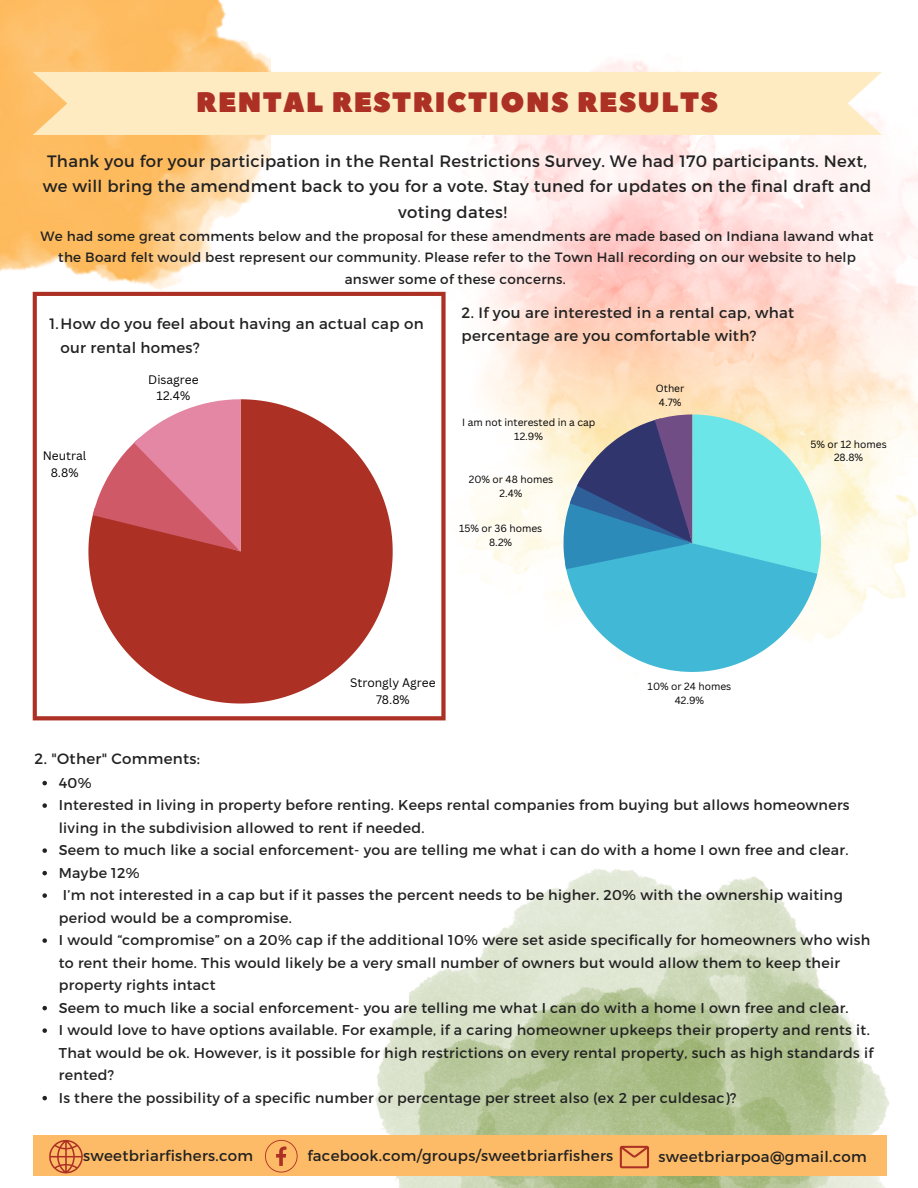
<style>
.page{position:relative;width:918px;height:1188px;background:#fff}
.page>*{position:absolute;margin:0;border:0;box-sizing:border-box;transform-origin:0 0}
.t1{font:28.05px "Peace Sans";letter-spacing:.05em;color:#ad3024}
.t2{font:16.5px/25.8px "Montserrat";letter-spacing:.02em;color:#222;text-align:center}
.t3{font:15px/23.7px "Montserrat";letter-spacing:.02em;color:#222}
.t4{font:14.25px/22.5px "Montserrat";letter-spacing:.02em;color:#222}
.t5{font:13.5px/21.3px "Montserrat";letter-spacing:.02em;color:#222;text-align:center}
.t6{font:12px/16.4px "Canva Sans";color:#000;text-align:center}
.t7{font:10.2px/14px "Canva Sans";color:#000;text-align:center}
</style>
<div class="page">
<img style="left:374px;top:868px;width:516px;height:320px">
<div style="left:33px;top:1135px;width:853px;height:40px;background:#febb67"></div>
<svg style="left:265px;top:1140px;width:33px;height:33px"></svg>
<svg style="left:620px;top:1146px;width:29px;height:22px"></svg>
<svg style="left:49px;top:1140px;width:34px;height:34px"></svg>
<img style="left:348px;top:60px;width:570px;height:579px">
<img style="left:0;top:0;width:270px;height:292px">
<div style="left:33px;top:72px;width:849px;height:63px;background:#feebc2"></div>
<svg style="left:33px;top:292px;width:413px;height:428px"></svg>
<svg style="left:88px;top:399px;width:305px;height:305px;fill:#ad3024"></svg>
<svg style="left:93px;top:399px;width:149px;height:152px"></svg>
<svg style="left:564px;top:414px;width:257px;height:258px;background:#71b9cb"></svg>
<svg style="left:42px;top:781px;width:5px;height:4px"></svg>
<svg style="left:42px;top:803px;width:5px;height:5px"></svg>
<svg style="left:42px;top:848px;width:5px;height:5px"></svg>
<svg style="left:42px;top:871px;width:5px;height:4px"></svg>
<svg style="left:42px;top:893px;width:5px;height:5px"></svg>
<svg style="left:42px;top:938px;width:5px;height:5px"></svg>
<svg style="left:42px;top:1006px;width:5px;height:4px"></svg>
<svg style="left:42px;top:1028px;width:5px;height:5px"></svg>
<svg style="left:42px;top:1096px;width:5px;height:4px"></svg>
<h1 class="t1" style="left:196px;top:83px;width:523px">RENTAL RESTRICTIONS RESULTS</h1>
<p class="t2" style="left:43px;top:147px;width:830px">Thank you for your participation in the Rental Restrictions Survey. We had 170 participants. Next, we will bring the amendment back to you for a vote. Stay tuned for updates on the final draft and voting dates!</p>
<p class="t5" style="left:41px;top:225px;width:835px">We had some great comments below and the proposal for these amendments are made based on Indiana lawand what the Board felt would best represent our community. Please refer to the Town Hall recording on our website to help answer some of these concerns.</p>
<p class="t3" style="left:61px;top:311px;width:365px;text-indent:-11px">1.How do you feel about having an actual cap on our rental homes?</p>
<p class="t6" style="left:43px;top:447px;width:45px">Neutral<br>8.8%</p>
<p class="t6" style="left:148px;top:371px;width:52px">Disagree<br>12.4%</p>
<p class="t3" style="left:462px;top:300px;width:334px">2. If you are interested in a rental cap, what percentage are you comfortable with?</p>
<p class="t7" style="left:462px;top:415px;width:135px">I am not interested in a cap<br>12.9%</p>
<p class="t7" style="left:469px;top:473px;width:86px">20% or 48 homes<br>2.4%</p>
<p class="t7" style="left:459px;top:521px;width:85px">15% or 36 homes<br>8.2%</p>
<p class="t7" style="left:656px;top:381px;width:30px;text-align:left">Other<br>4.7%</p>
<p class="t7" style="left:810px;top:437px;width:78px">5% or 12 homes<br>28.8%</p>
<p class="t3" style="left:35px;top:746px;width:167px">2. "Other" Comments:</p>
<p class="t6" style="left:350px;top:675px;width:87px">Strongly Agree<br>78.8%</p>
<p class="t7" style="left:648px;top:679px;width:85px">10% or 24 homes<br>42.9%</p>
<p class="t4" style="left:59px;top:771px;width:816px">40%<br>Interested in living in property before renting. Keeps rental companies from buying but allows homeowners living in the subdivision allowed to rent if needed.<br>Seem to much like a social enforcement- you are telling me what i can do with a home I own free and clear.<br>Maybe 12%<br>I’m not interested in a cap but if it passes the percent needs to be higher. 20% with the ownership waiting period would be a compromise.<br>I would “compromise” on a 20% cap if the additional 10% were set aside specifically for homeowners who wish to rent their home. This would likely be a very small number of owners but would allow them to keep their property rights intact<br>Seem to much like a social enforcement- you are telling me what I can do with a home I own free and clear.<br>I would love to have options available. For example, if a caring homeowner upkeeps their property and rents it.<br>That would be ok. However, is it possible for high restrictions on every rental property, such as high standards if rented?<br>Is there the possibility of a specific number or percentage per street also (ex 2 per culdesac)?</p>
<p class="t3" style="left:83px;top:1143px;width:172px">sweetbriarfishers.com</p>
<p class="t3" style="left:307px;top:1143px;width:307px">facebook.com/groups/sweetbriarfishers</p>
<p class="t3" style="left:659px;top:1144px;width:210px">sweetbriarpoa@gmail.com</p>
</div>
